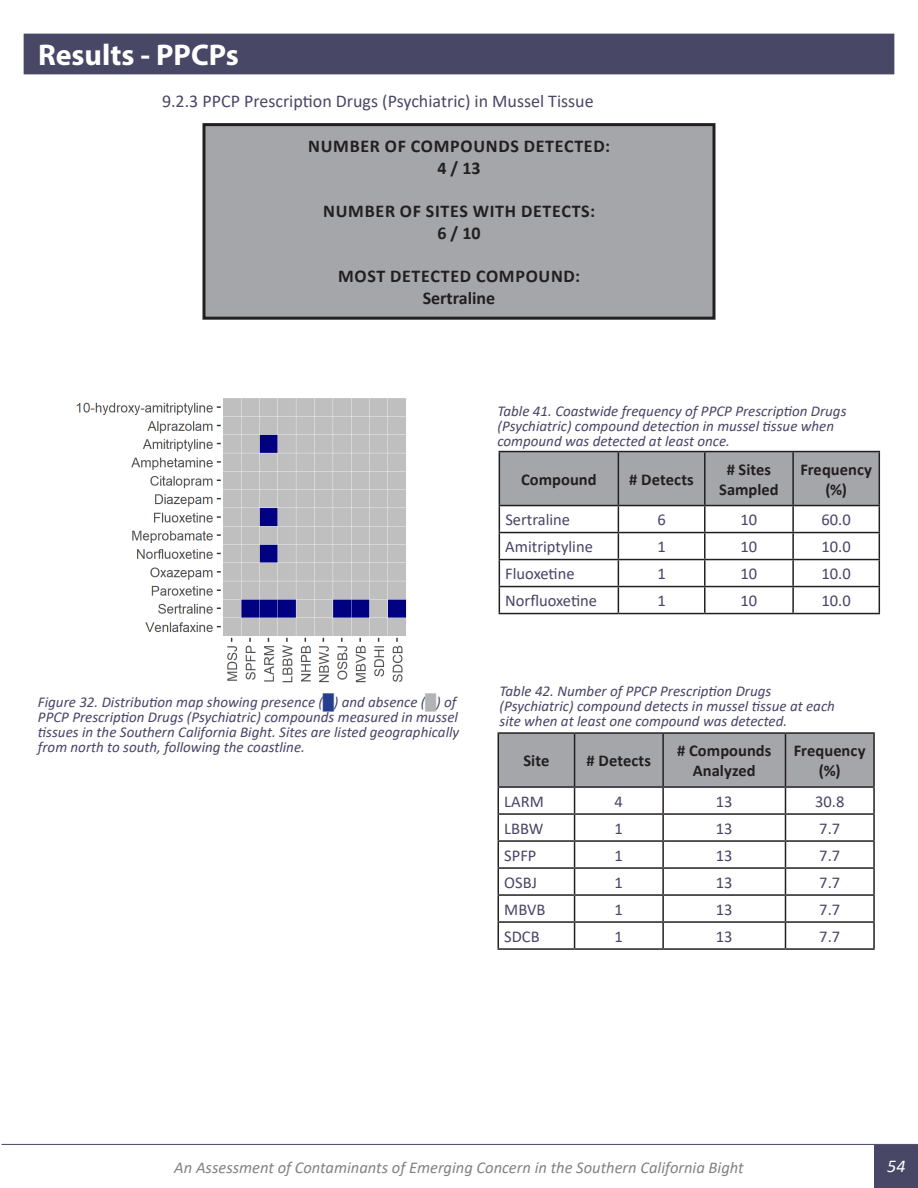
<style>
.page{position:relative;width:918px;height:1188px;background:#fff}
.page>*{position:absolute;margin:0;border:0;box-sizing:border-box;transform-origin:0 0}
.t1{font:700 30px "Myriad Pro";color:#fff}
.Summary_Box{font:700 18px "Calibri";letter-spacing:.04em;color:#231f20}
.Subheading_1{font:18px "Calibri";color:#494766}
.Summary_Box-2{font:700 18px "Calibri";color:#231f20}
.t2{font:italic 18px "Calibri";color:#fff}
.t3{font:16.5px "Calibri";color:#484566}
.t4{font:700 16.5px/19.8px "Calibri";letter-spacing:.005em;color:#231f20;text-align:center}
.t5{font:italic 16.5px "Calibri";color:#808285}
.Table_Caption{font:italic 15px/15px "Calibri";color:#484566}
.Figure_Caption{font:italic 15px/15px "Calibri";color:#484566}
.s1{font-family:"Arial";color:#253f8e}
.s2{font-family:"Arial";color:#b2b3b7}
</style>
<div class="page">
<div style="left:875px;top:1145px;width:43px;height:43px;background:#494766"></div>
<hr style="left:2px;top:1144px;width:916px;height:1px;background:#484566">
<div style="left:24px;top:34px;width:870px;height:40px;background:#494766"></div>
<div style="left:204px;top:125px;width:510px;height:193px;background:#a5a6aa"></div>
<div style="left:202px;top:123px;width:514px;height:197px;border:3px solid #231f20"></div>
<hr style="left:499px;top:451px;width:119px;height:1px;background:#231f20">
<hr style="left:618px;top:451px;width:87px;height:1px;background:#231f20">
<hr style="left:705px;top:451px;width:88px;height:1px;background:#231f20">
<hr style="left:793px;top:451px;width:87px;height:1px;background:#231f20">
<svg style="left:499px;top:452px;width:381px;height:161px"></svg>
<hr style="left:499px;top:613px;width:119px;height:1px;background:#231f20">
<hr style="left:618px;top:613px;width:87px;height:1px;background:#231f20">
<hr style="left:705px;top:613px;width:88px;height:1px;background:#231f20">
<hr style="left:793px;top:613px;width:87px;height:1px;background:#231f20">
<hr style="left:498px;top:732px;width:77px;height:2px;background:#231f20">
<hr style="left:575px;top:732px;width:88px;height:2px;background:#231f20">
<hr style="left:663px;top:732px;width:122px;height:2px;background:#231f20">
<hr style="left:785px;top:732px;width:90px;height:2px;background:#231f20">
<hr style="left:785px;top:786px;width:90px;height:2px;background:#231f20">
<hr style="left:785px;top:813px;width:90px;height:2px;background:#231f20">
<hr style="left:785px;top:840px;width:90px;height:2px;background:#231f20">
<hr style="left:785px;top:867px;width:90px;height:2px;background:#231f20">
<hr style="left:785px;top:894px;width:90px;height:2px;background:#231f20">
<hr style="left:785px;top:921px;width:90px;height:2px;background:#231f20">
<hr style="left:498px;top:948px;width:77px;height:2px;background:#231f20">
<hr style="left:575px;top:948px;width:88px;height:2px;background:#231f20">
<hr style="left:663px;top:948px;width:122px;height:2px;background:#231f20">
<hr style="left:785px;top:948px;width:90px;height:2px;background:#231f20">
<hr style="left:873px;top:734px;width:2px;height:52px;background:#231f20">
<hr style="left:873px;top:788px;width:2px;height:25px;background:#231f20">
<hr style="left:873px;top:815px;width:2px;height:25px;background:#231f20">
<hr style="left:873px;top:842px;width:2px;height:25px;background:#231f20">
<hr style="left:873px;top:869px;width:2px;height:25px;background:#231f20">
<hr style="left:873px;top:896px;width:2px;height:25px;background:#231f20">
<svg style="left:498px;top:733px;width:376px;height:215px"></svg>
<hr style="left:873px;top:923px;width:2px;height:25px;background:#231f20">
<img style="left:76px;top:398px;width:331px;height:285px">
<h1 class="t1" style="left:38px;top:36px;width:202px">Results - PPCPs</h1>
<p class="Subheading_1" style="left:162px;top:89px;width:433px">9.2.3 PPCP Prescription Drugs (Psychiatric) in Mussel Tissue</p>
<p class="Summary_Box" style="left:308px;top:134px;width:303px">NUMBER OF COMPOUNDS DETECTED:</p>
<p class="Summary_Box" style="left:437px;top:155px;width:45px">4 / 13</p>
<p class="Summary_Box" style="left:323px;top:199px;width:273px">NUMBER OF SITES WITH DETECTS:</p>
<p class="Summary_Box" style="left:437px;top:220px;width:45px">6 / 10</p>
<p class="Summary_Box" style="left:338px;top:264px;width:244px">MOST DETECTED COMPOUND:</p>
<p class="Summary_Box-2" style="left:423px;top:285px;width:74px">Sertraline</p>
<p class="Table_Caption" style="left:498px;top:402px;width:351px">Table 41. Coastwide frequency of PPCP Prescription Drugs (Psychiatric) compound detection in mussel tissue when compound was detected at least once.</p>
<p class="Figure_Caption" style="left:38px;top:694px;width:423px">Figure 32. Distribution map showing presence (<span class="s1">█</span>) and absence (<span class="s2">█</span>) of PPCP Prescription Drugs (Psychiatric) compounds measured in mussel tissues in the Southern California Bight. Sites are listed geographically from north to south, following the coastline.</p>
<p class="t4" style="left:521px;top:469px;width:77px">Compound</p>
<p class="t4" style="left:629px;top:469px;width:66px"># Detects</p>
<p class="t4" style="left:719px;top:459px;width:61px"># Sites<br>Sampled</p>
<p class="t4" style="left:800px;top:459px;width:73px">Frequency (%)</p>
<p class="t3" style="left:505px;top:508px;width:66px">Sertraline</p>
<p class="t3" style="left:657px;top:508px;width:10px">6</p>
<p class="t3" style="left:741px;top:508px;width:18px">10</p>
<p class="t3" style="left:822px;top:508px;width:31px">60.0</p>
<p class="t3" style="left:505px;top:535px;width:89px">Amitriptyline</p>
<p class="t3" style="left:657px;top:535px;width:10px">1</p>
<p class="t3" style="left:741px;top:535px;width:18px">10</p>
<p class="t3" style="left:822px;top:535px;width:31px">10.0</p>
<p class="t3" style="left:505px;top:562px;width:71px">Fluoxetine</p>
<p class="t3" style="left:657px;top:562px;width:10px">1</p>
<p class="t3" style="left:741px;top:562px;width:18px">10</p>
<p class="t3" style="left:822px;top:562px;width:31px">10.0</p>
<p class="t3" style="left:505px;top:589px;width:93px">Norfluoxetine</p>
<p class="t3" style="left:657px;top:589px;width:10px">1</p>
<p class="t3" style="left:741px;top:589px;width:18px">10</p>
<p class="t3" style="left:822px;top:589px;width:31px">10.0</p>
<p class="Table_Caption" style="left:500px;top:683px;width:337px">Table 42. Number of PPCP Prescription Drugs (Psychiatric) compound detects in mussel tissue at each site when at least one compound was detected.</p>
<p class="t4" style="left:523px;top:751px;width:27px">Site</p>
<p class="t4" style="left:587px;top:751px;width:66px"># Detects</p>
<p class="t4" style="left:677px;top:741px;width:96px"># Compounds<br>Analyzed</p>
<p class="t4" style="left:794px;top:741px;width:73px">Frequency (%)</p>
<p class="t3" style="left:504px;top:790px;width:41px">LARM</p>
<p class="t3" style="left:615px;top:790px;width:10px">4</p>
<p class="t3" style="left:716px;top:790px;width:18px">13</p>
<p class="t3" style="left:815px;top:790px;width:31px">30.8</p>
<p class="t3" style="left:504px;top:817px;width:41px">LBBW</p>
<p class="t3" style="left:615px;top:817px;width:10px">1</p>
<p class="t3" style="left:716px;top:817px;width:18px">13</p>
<p class="t3" style="left:819px;top:817px;width:22px">7.7</p>
<p class="t3" style="left:504px;top:844px;width:34px">SPFP</p>
<p class="t3" style="left:615px;top:844px;width:10px">1</p>
<p class="t3" style="left:716px;top:844px;width:18px">13</p>
<p class="t3" style="left:819px;top:844px;width:22px">7.7</p>
<p class="t3" style="left:504px;top:871px;width:34px">OSBJ</p>
<p class="t3" style="left:615px;top:871px;width:10px">1</p>
<p class="t3" style="left:716px;top:871px;width:18px">13</p>
<p class="t3" style="left:819px;top:871px;width:22px">7.7</p>
<p class="t3" style="left:504px;top:898px;width:43px">MBVB</p>
<p class="t3" style="left:615px;top:898px;width:10px">1</p>
<p class="t3" style="left:716px;top:898px;width:18px">13</p>
<p class="t3" style="left:819px;top:898px;width:22px">7.7</p>
<p class="t3" style="left:504px;top:925px;width:37px">SDCB</p>
<p class="t3" style="left:615px;top:925px;width:10px">1</p>
<p class="t3" style="left:716px;top:925px;width:18px">13</p>
<p class="t3" style="left:819px;top:925px;width:22px">7.7</p>
<p class="t5" style="left:174px;top:1156px;width:571px">An Assessment of Contaminants of Emerging Concern in the Southern California Bight</p>
<p class="t2" style="left:887px;top:1154px;width:20px">54</p>
</div>
